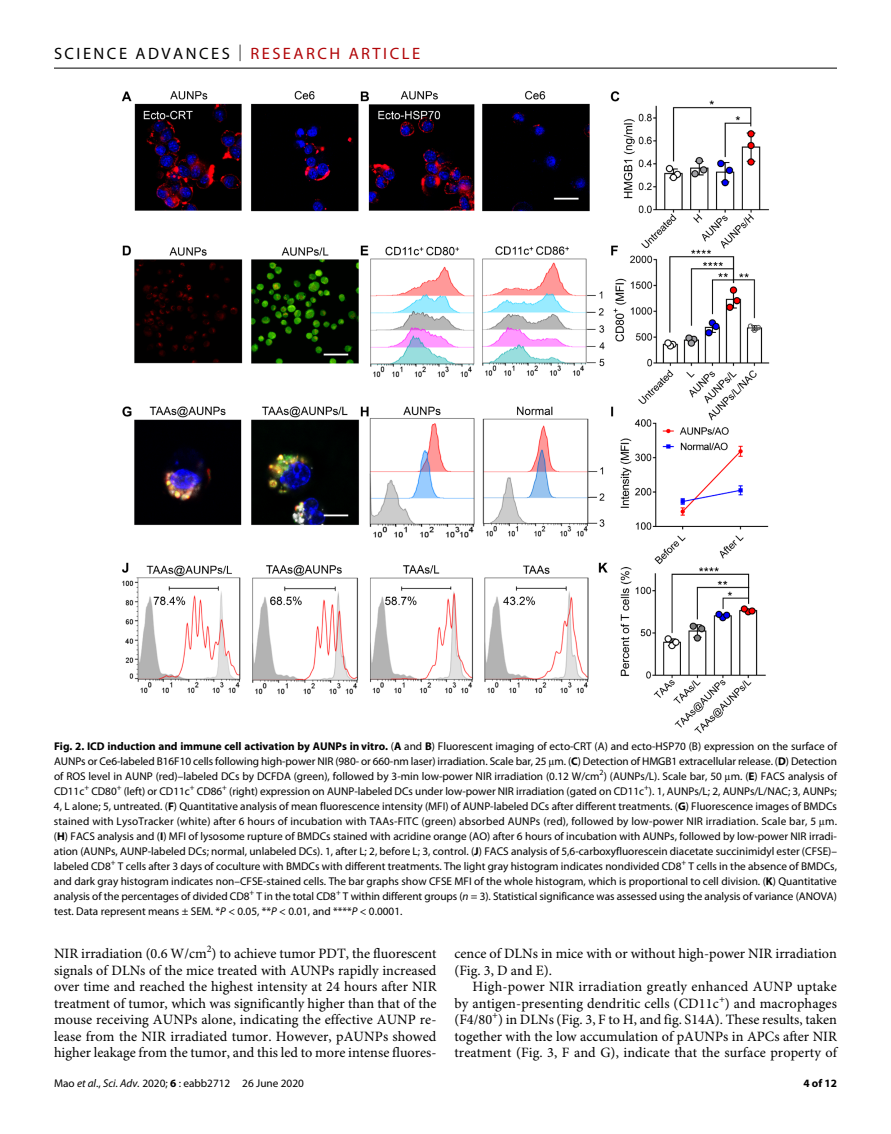
<style>
.page{position:relative;width:891px;height:1134px;background:#fff}
.page>*{position:absolute;margin:0;border:0;box-sizing:border-box;transform-origin:0 0}
.t1{font:16.5px "Myriad Pro";letter-spacing:.15em;color:#000}
.t2{font:14.25px/16.5px "Minion Pro";color:#000;text-align:justify}
.t3{font:11.25px/15px "Myriad Pro";color:#000;text-align:justify}
.t4{font:700 11.25px "Myriad Pro";color:#000}
.s1{font-weight:300}
.s2{color:#b10508}
.s3{font-weight:700}
.s4{font-style:italic}
</style>
<div class="page">
<hr style="left:54px;top:68px;width:783px;height:1px;background:#000">
<img style="left:122px;top:90px;width:648px;height:644px">
<h1 class="t1" style="left:54px;top:40px;width:368px">SCIENCE ADVANCES <span class="s1">|</span> <span class="s2">RESEARCH ARTICLE</span></h1>
<p class="t3" style="left:54px;top:739px;width:785px"><span class="s3">Fig. 2. ICD induction and immune cell activation by AUNPs in vitro.</span> (<span class="s3">A</span> and <span class="s3">B</span>) Fluorescent imaging of ecto-CRT (A) and ecto-HSP70 (B) expression on the surface of AUNPs or Ce6-labeled B16F10 cells following high-power NIR (980- or 660-nm laser) irradiation. Scale bar, 25 m. (<span class="s3">C</span>) Detection of HMGB1 extracellular release. (<span class="s3">D</span>) Detection of ROS level in AUNP (red)–labeled DCs by DCFDA (green), followed by 3-min low-power NIR irradiation (0.12 W/cm<sup>2</sup>) (AUNPs/L). Scale bar, 50 m. (<span class="s3">E</span>) FACS analysis of CD11c<sup>+</sup> CD80<sup>+</sup> (left) or CD11c<sup>+</sup> CD86<sup>+</sup> (right) expression on AUNP-labeled DCs under low-power NIR irradiation (gated on CD11c<sup>+</sup>). 1, AUNPs/L; 2, AUNPs/L/NAC; 3, AUNPs; 4, L alone; 5, untreated. (<span class="s3">F</span>) Quantitative analysis of mean fluorescence intensity (MFI) of AUNP-labeled DCs after different treatments. (<span class="s3">G</span>) Fluorescence images of BMDCs stained with LysoTracker (white) after 6 hours of incubation with TAAs-FITC (green) absorbed AUNPs (red), followed by low-power NIR irradiation. Scale bar, 5 m. (<span class="s3">H</span>) FACS analysis and (<span class="s3">I</span>) MFI of lysosome rupture of BMDCs stained with acridine orange (AO) after 6 hours of incubation with AUNPs, followed by low-power NIR irradi&shy;ation (AUNPs, AUNP-labeled DCs; normal, unlabeled DCs). 1, after L; 2, before L; 3, control. (<span class="s3">J</span>) FACS analysis of 5,6-carboxyfluorescein diacetate succinimidyl ester (CFSE)– labeled CD8<sup>+</sup> T cells after 3 days of coculture with BMDCs with different treatments. The light gray histogram indicates nondivided CD8<sup>+</sup> T cells in the absence of BMDCs, and dark gray histogram indicates non–CFSE-stained cells. The bar graphs show CFSE MFI of the whole histogram, which is proportional to cell division. (<span class="s3">K</span>) Quantitative analysis of the percentages of divided CD8<sup>+</sup> T in the total CD8<sup>+</sup> T within different groups (<span class="s4">n</span> = 3). Statistical significance was assessed using the analysis of variance (ANOVA) test. Data represent means ± SEM. *<span class="s4">P</span> &lt; 0.05, **<span class="s4">P</span> &lt; 0.01, and ****<span class="s4">P</span> &lt; 0.0001.</p>
<p class="t2" style="left:54px;top:947px;width:384px">NIR irradiation (0.6 W/cm<sup>2</sup>) to achieve tumor PDT, the fluorescent signals of DLNs of the mice treated with AUNPs rapidly increased over time and reached the highest intensity at 24 hours after NIR treatment of tumor, which was significantly higher than that of the mouse receiving AUNPs alone, indicating the effective AUNP re&shy;lease from the NIR irradiated tumor. However, pAUNPs showed higher leakage from the tumor, and this led to more intense fluores-</p>
<p class="t2" style="left:454px;top:947px;width:384px">cence of DLNs in mice with or without high-power NIR irradiation (Fig. 3, D and E).</p>
<p class="t2" style="left:454px;top:980px;width:384px;text-indent:18px">High-power NIR irradiation greatly enhanced AUNP uptake by antigen-presenting dendritic cells (CD11c<sup>+</sup>) and macrophages (F4/80<sup>+</sup>) in DLNs (Fig. 3, F to H, and fig. S14A). These results, taken together with the low accumulation of pAUNPs in APCs after NIR treatment (Fig. 3, F and G), indicate that the surface property of</p>
<p class="t3" style="left:54px;top:1076px;width:251px">Mao <span class="s4">et al</span>., <span class="s4">Sci. Adv.</span> 2020; <span class="s3">6</span> : eabb2712 26 June 2020</p>
<p class="t4" style="left:803px;top:1074px;width:35px">4 of 12</p>
</div>
